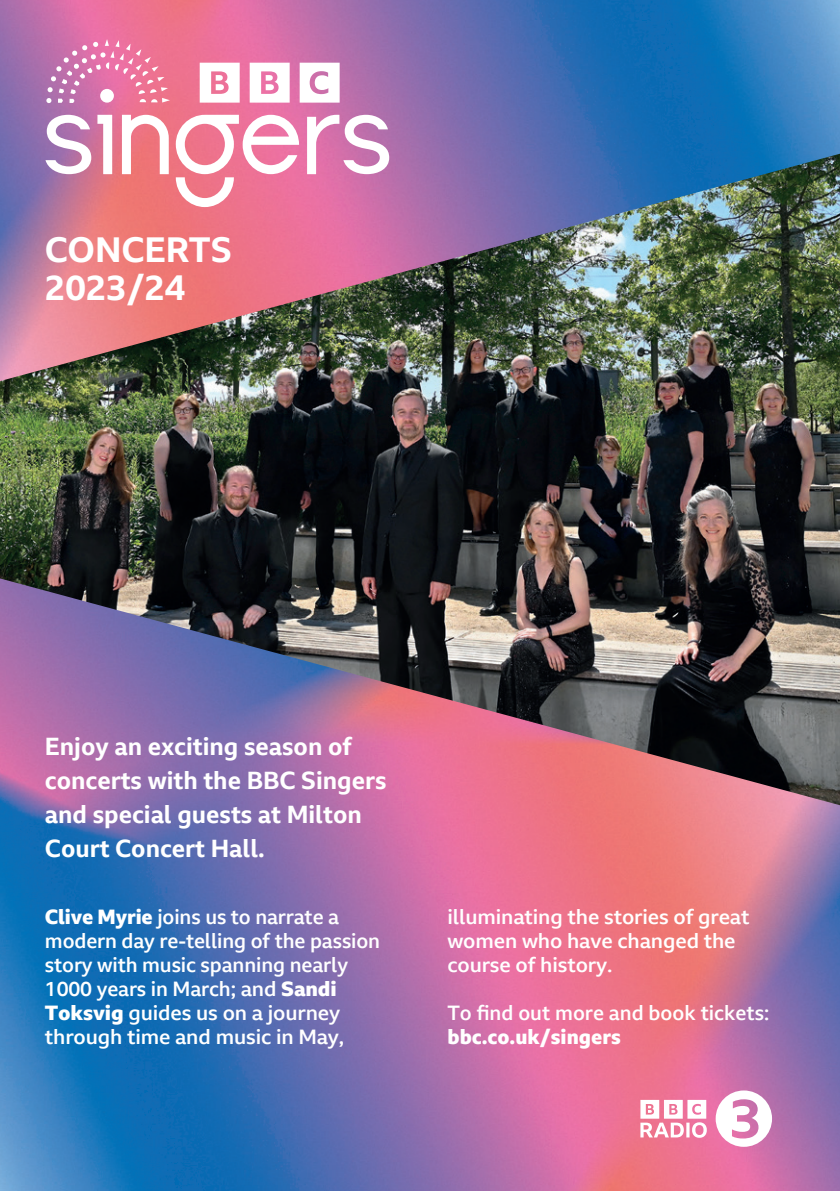
<style>
.page{position:relative;width:840px;height:1191px;background:#fff}
.page>*{position:absolute;margin:0;border:0;box-sizing:border-box;transform-origin:0 0}
.t1{font:700 34.2px/37.8px "BBC Reith Sans";color:#fff}
.t2{font:700 24px/34px "BBC Reith Sans";color:#fff}
.t3{font:500 20px/24px "BBC Reith Sans";letter-spacing:-.005em;color:#fff}
.t4{font:800 20px "BBC Reith Sans";color:#fff}
.s1{font-weight:800}
</style>
<div class="page">
<img style="left:0;top:805px;width:839px;height:386px">
<img style="left:0;top:0;width:839px;height:154px">
<svg style="left:640px;top:1090px;width:131px;height:56px"></svg>
<img style="left:0;top:154px;width:839px;height:651px">
<svg style="left:45px;top:115px;width:46px;height:59px"></svg>
<svg style="left:97px;top:115px;width:15px;height:59px"></svg>
<svg style="left:122px;top:115px;width:47px;height:59px"></svg>
<svg style="left:176px;top:115px;width:123px;height:92px"></svg>
<svg style="left:307px;top:115px;width:82px;height:59px"></svg>
<svg style="left:46px;top:39px;width:124px;height:64px;background:#df80ab"></svg>
<svg style="left:199px;top:63px;width:40px;height:40px"></svg>
<svg style="left:249px;top:63px;width:40px;height:40px"></svg>
<svg style="left:299px;top:63px;width:40px;height:40px"></svg>
<h1 class="t1" style="left:45px;top:230px;width:188px">CONCERTS<br>2023/24</h1>
<p class="t2" style="left:45px;top:728px;width:343px">Enjoy an exciting season of concerts with the BBC Singers and special guests at Milton<br>Court Concert Hall.</p>
<p class="t3" style="left:45px;top:904px;width:336px"><span class="s1">Clive Myrie</span> joins us to narrate a modern day re-telling of the passion story with music spanning nearly<br>1000 years in March; and <span class="s1">Sandi<br>Toksvig</span> guides us on a journey through time and music in May,</p>
<p class="t3" style="left:447px;top:904px;width:303px">illuminating the stories of great women who have changed the course of history.</p>
<p class="t3" style="left:447px;top:1000px;width:323px">To find out more and book tickets:</p>
<p class="t4" style="left:447px;top:1023px;width:175px">bbc.co.uk/singers</p>
</div>
